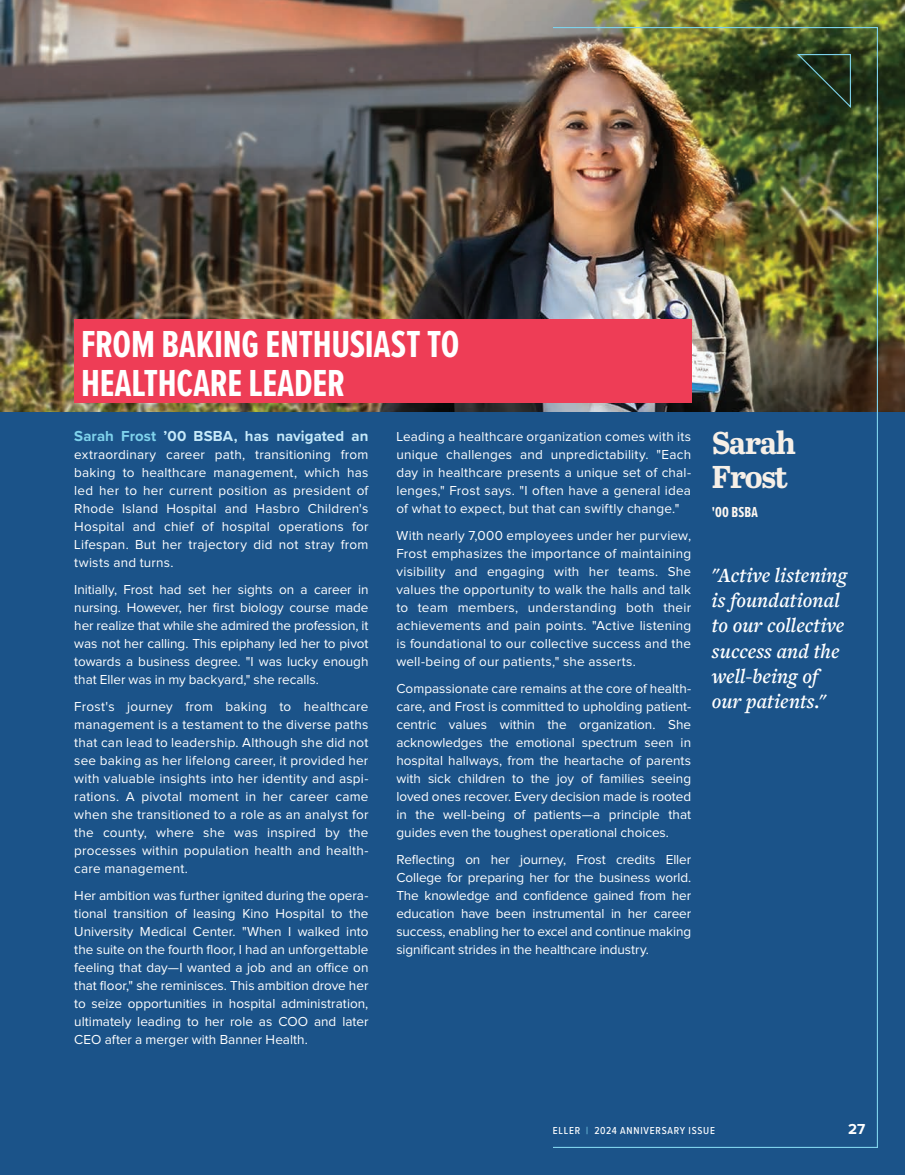
<style>
.page{position:relative;width:905px;height:1175px;background:#fff}
.page>*{position:absolute;margin:0;border:0;box-sizing:border-box;transform-origin:0 0}
.t1{font:700 39px/39px "Proxima Nova Ex Cn";letter-spacing:-.005em;color:#fff}
.t2{font:700 31.5px/34.5px "Abril Text";letter-spacing:-.045em;color:#f6efe7}
.t3{font:italic 600 21px/25.2px "Freight Text Pro";color:#fff}
.t4{font:700 15px "Proxima Nova";letter-spacing:.005em;color:#c6eafa}
.t5{font:700 15px "Proxima Nova Ex Cn";letter-spacing:.015em;color:#fef7f0}
.t6{font:700 15px "Proxima Nova";color:#fff}
.t7{font:13.5px/18px "Proxima Nova";letter-spacing:.01em;color:#fff;text-align:justify}
.t8{font:500 10.5px "Proxima Nova Cond";letter-spacing:.07em;color:#fff}
.s1{color:#7fd3ec}
</style>
<div class="page">
<div style="left:0;top:0;width:904px;height:1174px;background:#1b5389"></div>
<img style="left:1px;top:0;width:903px;height:411px">
<img style="left:0;top:0;width:1px;height:411px">
<div style="left:74px;top:320px;width:617px;height:83px;background:#ee3d56"></div>
<svg style="left:796px;top:53px;width:55px;height:56px;background:#273b25"></svg>
<h1 class="t1" style="left:81px;top:324px;width:380px">FROM BAKING ENTHUSIAST TO<br>HEALTHCARE LEADER</h1>
<p class="t4" style="left:74px;top:425px;width:295px"><span class="s1">Sarah Frost</span> ’00 BSBA, has navigated an</p>
<p class="t7" style="left:74px;top:446px;width:296px">extraordinary career path, transitioning from baking to healthcare management, which has led her to her current position as president of Rhode Island Hospital and Hasbro Children's Hospital and chief of hospital operations for Lifespan. But her trajectory did not stray from twists and turns.</p>
<p class="t7" style="left:74px;top:581px;width:296px">Initially, Frost had set her sights on a career in nursing. However, her first biology course made her realize that while she admired the profession, it was not her calling. This epiphany led her to pivot towards a business degree. "I was lucky enough that Eller was in my backyard," she recalls.</p>
<p class="t7" style="left:74px;top:698px;width:296px">Frost's journey from baking to healthcare management is a testament to the diverse paths that can lead to leadership. Although she did not see baking as her lifelong career, it provided her with valuable insights into her identity and aspi&shy;rations. A pivotal moment in her career came when she transitioned to a role as an analyst for the county, where she was inspired by the processes within population health and health&shy;care management.</p>
<p class="t7" style="left:74px;top:887px;width:296px">Her ambition was further ignited during the opera&shy;tional transition of leasing Kino Hospital to the University Medical Center. "When I walked into the suite on the fourth floor, I had an unforgettable feeling that day—I wanted a job and an office on that floor," she reminisces. This ambition drove her to seize opportunities in hospital administration, ultimately leading to her role as COO and later CEO after a merger with Banner Health.</p>
<p class="t7" style="left:396px;top:428px;width:296px">Leading a healthcare organization comes with its unique challenges and unpredictability. "Each day in healthcare presents a unique set of chal&shy;lenges," Frost says. "I often have a general idea of what to expect, but that can swiftly change."</p>
<p class="t7" style="left:396px;top:527px;width:296px">With nearly 7,000 employees under her purview, Frost emphasizes the importance of maintaining visibility and engaging with her teams. She values the opportunity to walk the halls and talk to team members, understanding both their achievements and pain points. "Active listening is foundational to our collective success and the well-being of our patients," she asserts.</p>
<p class="t7" style="left:396px;top:680px;width:296px">Compassionate care remains at the core of health&shy;care, and Frost is committed to upholding patient&shy;centric values within the organization. She acknowledges the emotional spectrum seen in hospital hallways, from the heartache of parents with sick children to the joy of families seeing loved ones recover. Every decision made is rooted in the well-being of patients—a principle that guides even the toughest operational choices.</p>
<p class="t7" style="left:396px;top:851px;width:296px">Reflecting on her journey, Frost credits Eller College for preparing her for the business world.<br>The knowledge and confidence gained from her education have been instrumental in her career success, enabling her to excel and continue making significant strides in the healthcare industry.</p>
<h2 class="t2" style="left:711px;top:424px;width:86px">Sarah<br>Frost</h2>
<p class="t5" style="left:711px;top:501px;width:48px">'00 BSBA</p>
<h3 class="t3" style="left:711px;top:562px;width:137px">"Active listening is foundational to our collective success and the well-being of our patients."</h3>
<p class="t8" style="left:553px;top:1123px;width:163px">ELLER <span class="s1">|</span> 2024 ANNIVERSARY ISSUE</p>
<p class="t6" style="left:848px;top:1118px;width:19px">27</p>
</div>
